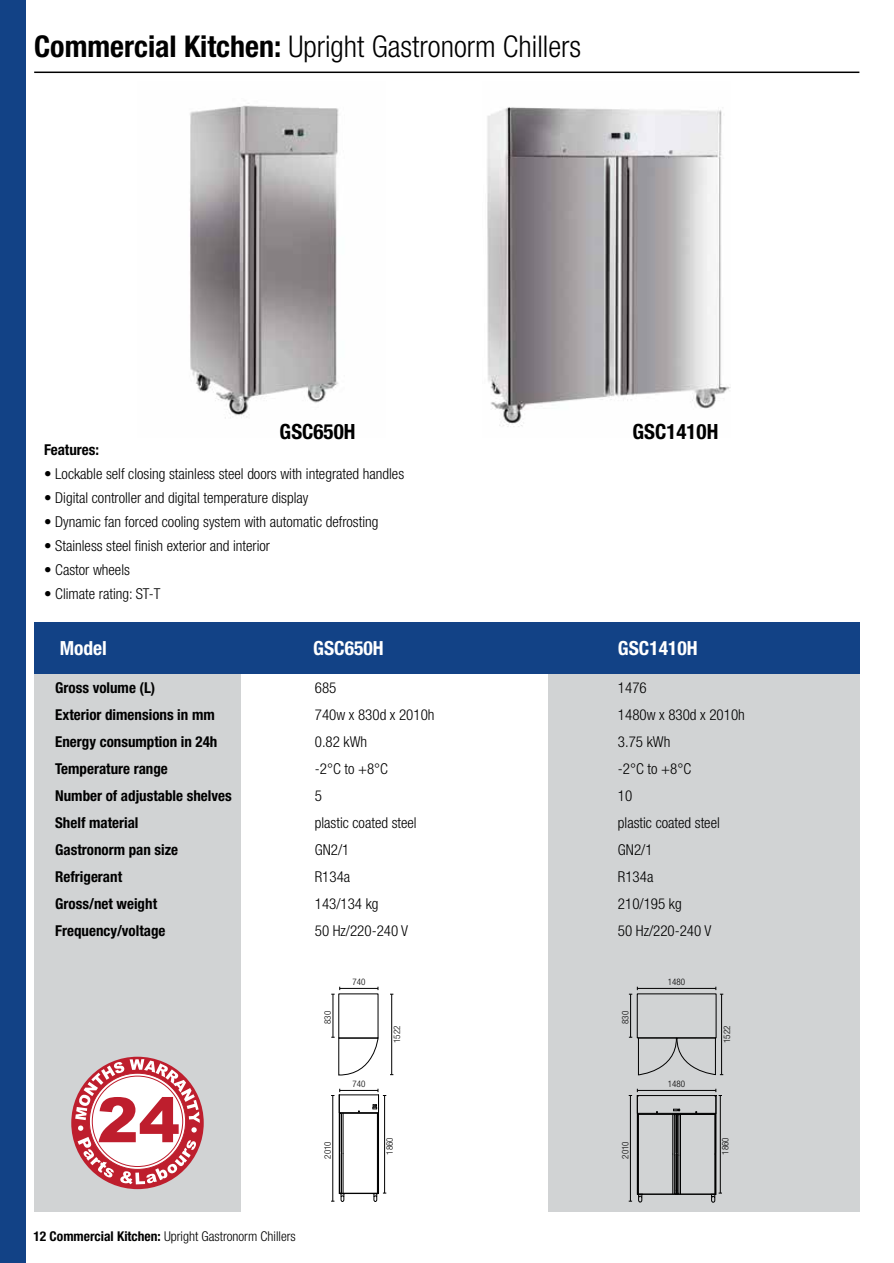
<style>
.page{position:relative;width:894px;height:1263px;background:#fff}
.page>*{position:absolute;margin:0;border:0;box-sizing:border-box;transform-origin:0 0}
.t1{font:300 condensed 30px "Helvetica Neue LT Std";color:#000}
.t2{font:700 condensed 21px "Helvetica Neue LT Std";color:#000}
.t3{font:700 condensed 19.5px "Helvetica Neue LT Std";color:#fff}
.t4{font:300 condensed 15px "Helvetica Neue LT Std";color:#000}
.t5{font:700 condensed 15px "Helvetica Neue LT Std";color:#000}
.t6{font:300 condensed 13.5px "Helvetica Neue LT Std";color:#000}
.t7{font:300 condensed 9px "Helvetica Neue LT Std";color:#000}
.s1{font-weight:700}
</style>
<div class="page">
<div style="left:34px;top:673px;width:206px;height:539px;background:#d1d3d4"></div>
<div style="left:548px;top:673px;width:311px;height:539px;background:#d1d3d4"></div>
<div style="left:34px;top:622px;width:825px;height:51px;background:#124286"></div>
<img style="left:487px;top:107px;width:243px;height:320px">
<img style="left:190px;top:103px;width:149px;height:316px">
<hr style="left:378px;top:1095px;width:1px;height:98px;background:#000">
<hr style="left:339px;top:1112px;width:39px;height:1px;background:#000">
<hr style="left:339px;top:1094px;width:39px;height:1px;background:#000">
<hr style="left:339px;top:1113px;width:1px;height:40px;background:#000">
<hr style="left:341px;top:1114px;width:1px;height:40px;background:#000">
<hr style="left:339px;top:1113px;width:39px;height:1px;background:#000">
<hr style="left:343px;top:1113px;width:1px;height:40px;background:#000">
<hr style="left:377px;top:1113px;width:1px;height:40px;background:#000">
<hr style="left:339px;top:1153px;width:1px;height:40px;background:#000">
<hr style="left:341px;top:1154px;width:1px;height:38px;background:#000">
<hr style="left:343px;top:1153px;width:1px;height:40px;background:#000">
<hr style="left:377px;top:1153px;width:1px;height:40px;background:#000">
<hr style="left:340px;top:1193px;width:38px;height:1px;background:#000">
<hr style="left:340px;top:988px;width:38px;height:1px;background:#000">
<hr style="left:340px;top:1090px;width:38px;height:1px;background:#000">
<hr style="left:332px;top:994px;width:1px;height:43px;background:#000">
<svg style="left:331px;top:987px;width:9px;height:8px"></svg>
<svg style="left:331px;top:1037px;width:47px;height:38px"></svg>
<hr style="left:332px;top:1095px;width:1px;height:106px;background:#000">
<svg style="left:331px;top:1089px;width:11px;height:26px"></svg>
<svg style="left:331px;top:1192px;width:14px;height:10px"></svg>
<hr style="left:384px;top:1095px;width:1px;height:98px;background:#000">
<svg style="left:372px;top:1089px;width:14px;height:23px"></svg>
<svg style="left:373px;top:1193px;width:13px;height:8px"></svg>
<hr style="left:391px;top:994px;width:1px;height:81px;background:#000">
<hr style="left:637px;top:1113px;width:79px;height:1px;background:#000">
<hr style="left:637px;top:1095px;width:79px;height:1px;background:#000">
<hr style="left:677px;top:1114px;width:1px;height:40px;background:#000">
<hr style="left:676px;top:1114px;width:1px;height:40px;background:#000">
<hr style="left:715px;top:1114px;width:1px;height:40px;background:#000">
<hr style="left:678px;top:1115px;width:1px;height:40px;background:#000">
<hr style="left:677px;top:1114px;width:38px;height:1px;background:#000">
<hr style="left:680px;top:1114px;width:1px;height:40px;background:#000">
<hr style="left:714px;top:1114px;width:1px;height:40px;background:#000">
<hr style="left:637px;top:1114px;width:1px;height:40px;background:#000">
<hr style="left:674px;top:1115px;width:1px;height:40px;background:#000">
<svg style="left:673px;top:1109px;width:7px;height:8px"></svg>
<hr style="left:637px;top:1114px;width:39px;height:1px;background:#000">
<hr style="left:672px;top:1114px;width:1px;height:40px;background:#000">
<hr style="left:638px;top:1114px;width:1px;height:40px;background:#000">
<hr style="left:677px;top:1154px;width:1px;height:40px;background:#000">
<hr style="left:715px;top:1154px;width:1px;height:40px;background:#000">
<hr style="left:678px;top:1155px;width:1px;height:38px;background:#000">
<hr style="left:680px;top:1154px;width:1px;height:40px;background:#000">
<hr style="left:714px;top:1154px;width:1px;height:40px;background:#000">
<hr style="left:676px;top:1154px;width:1px;height:40px;background:#000">
<hr style="left:637px;top:1154px;width:1px;height:40px;background:#000">
<hr style="left:674px;top:1155px;width:1px;height:38px;background:#000">
<svg style="left:674px;top:1190px;width:5px;height:5px"></svg>
<hr style="left:672px;top:1154px;width:1px;height:40px;background:#000">
<hr style="left:638px;top:1154px;width:1px;height:40px;background:#000">
<hr style="left:637px;top:1194px;width:39px;height:1px;background:#000">
<hr style="left:678px;top:1194px;width:37px;height:1px;background:#000">
<hr style="left:637px;top:988px;width:79px;height:1px;background:#000">
<hr style="left:637px;top:1090px;width:79px;height:1px;background:#000">
<hr style="left:630px;top:994px;width:1px;height:43px;background:#000">
<svg style="left:629px;top:987px;width:9px;height:8px"></svg>
<hr style="left:630px;top:1095px;width:1px;height:106px;background:#000">
<svg style="left:628px;top:1089px;width:11px;height:24px"></svg>
<svg style="left:628px;top:1194px;width:15px;height:8px"></svg>
<hr style="left:720px;top:1095px;width:1px;height:98px;background:#000">
<svg style="left:714px;top:1089px;width:8px;height:24px"></svg>
<svg style="left:710px;top:1193px;width:12px;height:9px"></svg>
<hr style="left:721px;top:994px;width:1px;height:81px;background:#000">
<svg style="left:715px;top:987px;width:8px;height:8px"></svg>
<svg style="left:638px;top:1037px;width:85px;height:38px"></svg>
<div style="left:0;top:0;width:26px;height:1263px;background:#124286"></div>
<hr style="left:34px;top:72px;width:825px;height:1px;background:#000">
<div style="left:71px;top:1057px;width:133px;height:132px;background:#be1e2d;border-radius:50%"></div>
<svg style="left:75px;top:1059px;width:125px;height:125px"></svg>
<h1 class="t1" style="left:34px;top:29px;width:548px"><span class="s1">Commercial Kitchen:</span> Upright Gastronorm Chillers</h1>
<h2 class="t2" style="left:280px;top:419px;width:77px">GSC650H</h2>
<p class="t5" style="left:44px;top:440px;width:56px">Features:</p>
<p class="t4" style="left:44px;top:465px;width:361px">• Lockable self closing stainless steel doors with integrated handles</p>
<p class="t4" style="left:44px;top:489px;width:266px">• Digital controller and digital temperature display</p>
<p class="t4" style="left:44px;top:513px;width:336px">• Dynamic fan forced cooling system with automatic defrosting</p>
<p class="t4" style="left:44px;top:537px;width:227px">• Stainless steel finish exterior and interior</p>
<p class="t4" style="left:44px;top:561px;width:87px">• Castor wheels</p>
<p class="t4" style="left:44px;top:585px;width:118px">• Climate rating: ST-T</p>
<h2 class="t2" style="left:632px;top:419px;width:87px">GSC1410H</h2>
<h3 class="t3" style="left:60px;top:636px;width:49px">Model</h3>
<h3 class="t3" style="left:313px;top:636px;width:72px">GSC650H</h3>
<h3 class="t3" style="left:618px;top:636px;width:81px">GSC1410H</h3>
<p class="t5" style="left:55px;top:678px;width:102px">Gross volume (L)</p>
<p class="t4" style="left:315px;top:679px;width:23px">685</p>
<p class="t4" style="left:618px;top:679px;width:30px">1476</p>
<p class="t5" style="left:55px;top:705px;width:161px">Exterior dimensions in mm</p>
<p class="t4" style="left:315px;top:706px;width:121px">740w x 830d x 2010h</p>
<p class="t4" style="left:618px;top:706px;width:128px">1480w x 830d x 2010h</p>
<p class="t5" style="left:55px;top:732px;width:164px">Energy consumption in 24h</p>
<p class="t4" style="left:315px;top:733px;width:54px">0. 82 kWh</p>
<p class="t4" style="left:618px;top:733px;width:54px">3. 75 kWh</p>
<p class="t5" style="left:55px;top:759px;width:114px">Temperature range</p>
<p class="t4" style="left:315px;top:760px;width:75px">-2°C to +8°C</p>
<p class="t4" style="left:618px;top:760px;width:75px">-2°C to +8°C</p>
<p class="t5" style="left:55px;top:786px;width:178px">Number of adjustable shelves</p>
<p class="t4" style="left:315px;top:787px;width:9px">5</p>
<p class="t4" style="left:618px;top:787px;width:16px">10</p>
<p class="t5" style="left:55px;top:813px;width:85px">Shelf material</p>
<p class="t4" style="left:315px;top:814px;width:103px">plastic coated steel</p>
<p class="t4" style="left:618px;top:814px;width:103px">plastic coated steel</p>
<p class="t5" style="left:55px;top:840px;width:124px">Gastronorm pan size</p>
<p class="t4" style="left:315px;top:841px;width:36px">GN2/1</p>
<p class="t4" style="left:618px;top:841px;width:36px">GN2/1</p>
<p class="t5" style="left:55px;top:867px;width:68px">Refrigerant</p>
<p class="t4" style="left:315px;top:868px;width:37px">R134a</p>
<p class="t4" style="left:618px;top:868px;width:37px">R134a</p>
<p class="t5" style="left:55px;top:894px;width:103px">Gross/net weight</p>
<p class="t4" style="left:315px;top:895px;width:65px">143/134 kg</p>
<p class="t4" style="left:618px;top:895px;width:65px">210/195 kg</p>
<p class="t5" style="left:55px;top:921px;width:112px">Frequency/voltage</p>
<p class="t4" style="left:315px;top:922px;width:95px">50 Hz/220-240 V</p>
<p class="t4" style="left:618px;top:922px;width:95px">50 Hz/220-240 V</p>
<p class="t7" style="left:322px;top:1024px;width:14px;rotate:-90deg">830</p>
<p class="t7" style="left:352px;top:976px;width:14px">740</p>
<p class="t7" style="left:352px;top:1078px;width:14px">740</p>
<p class="t7" style="left:392px;top:1043px;width:19px;rotate:-90deg">1522</p>
<p class="t7" style="left:322px;top:1159px;width:19px;rotate:-90deg">2010</p>
<p class="t7" style="left:384px;top:1155px;width:19px;rotate:-90deg">1860</p>
<p class="t6" style="left:33px;top:1228px;width:264px"><span class="s1">12 Commercial Kitchen:</span> Upright Gastronorm Chillers</p>
<p class="t7" style="left:620px;top:1024px;width:14px;rotate:-90deg">830</p>
<p class="t7" style="left:668px;top:976px;width:19px">1480</p>
<p class="t7" style="left:668px;top:1078px;width:19px">1480</p>
<p class="t7" style="left:722px;top:1043px;width:19px;rotate:-90deg">1522</p>
<p class="t7" style="left:620px;top:1159px;width:19px;rotate:-90deg">2010</p>
<p class="t7" style="left:720px;top:1155px;width:19px;rotate:-90deg">1860</p>
</div>
